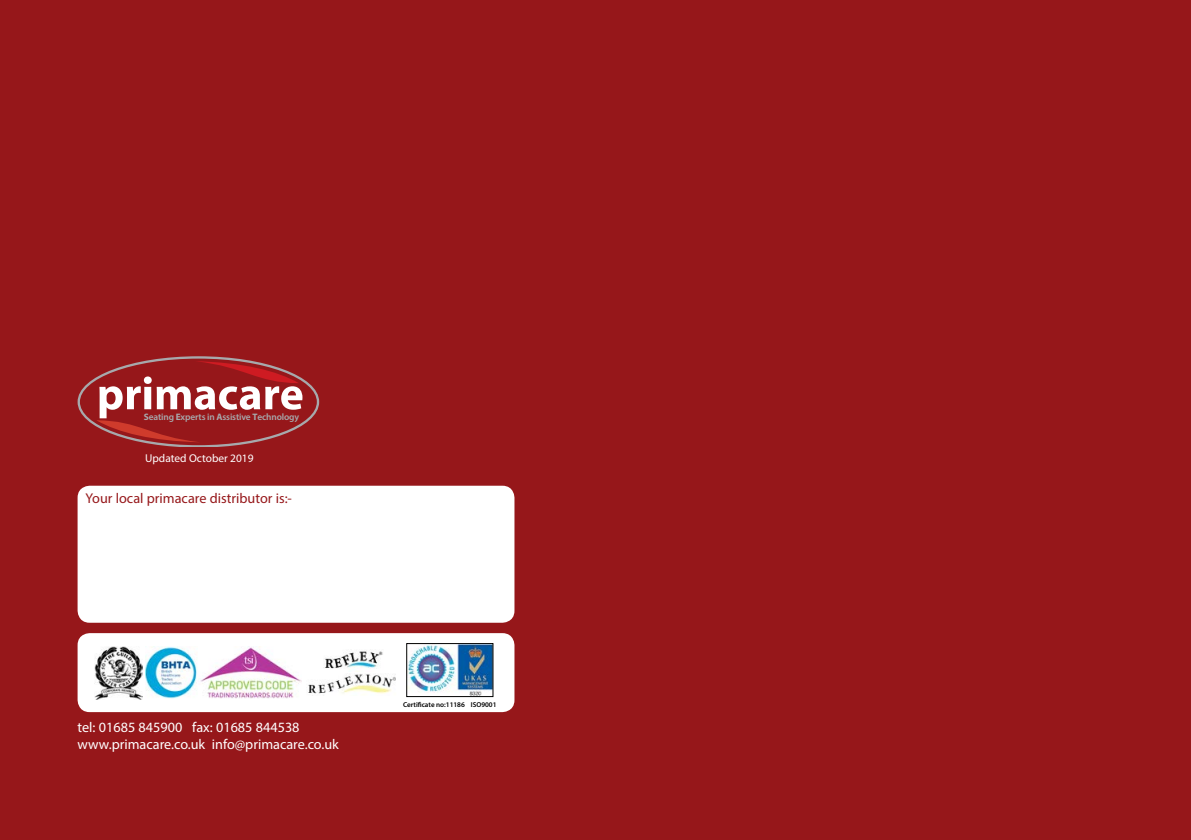
<style>
.page{position:relative;width:1191px;height:840px;background:#fff}
.page>*{position:absolute;margin:0;border:0;box-sizing:border-box;transform-origin:0 0}
.t1{font:14.2px/17px "Myriad Pro";color:#fff}
.t2{font:14.2px "Myriad Pro";color:#96171a}
.t3{font:11.4px "Myriad Pro";color:#fff}
.t4{font:600 9.4px "Myriad Pro";letter-spacing:-.015em;color:#a7a9ac}
.t5{font:600 7px "Myriad Pro";color:#000}
.s1{font-weight:700}
</style>
<div class="page">
<div style="left:0;top:0;width:1191px;height:839px;background:#96171a"></div>
<div style="left:78px;top:485px;width:436px;height:137px;background:#fff;border-radius:12px"></div>
<div style="left:78px;top:632px;width:436px;height:79px;background:#fff;border-radius:12px"></div>
<img style="left:146px;top:646px;width:155px;height:52px">
<img style="left:324px;top:650px;width:59px;height:19px">
<img style="left:308px;top:674px;width:88px;height:20px">
<svg style="left:79px;top:357px;width:239px;height:89px"></svg>
<svg style="left:96px;top:361px;width:206px;height:81px"></svg>
<img style="left:94px;top:646px;width:48px;height:52px">
<img style="left:408px;top:645px;width:83px;height:49px">
<div style="left:406px;top:643px;width:87px;height:53px;border:1px solid #000"></div>
<p class="t4" style="left:144px;top:411px;width:157px"><span class="s1">S</span>eating <span class="s1">E</span>xperts in <span class="s1">A</span>ssistive <span class="s1">T</span>echnology</p>
<p class="t3" style="left:145px;top:451px;width:110px">Updated October 2019</p>
<p class="t2" style="left:86px;top:489px;width:208px">Your local primacare distributor is:-</p>
<p class="t1" style="left:78px;top:718px;width:263px">tel: 01685 845900 fax: 01685 844538 www.primacare.co.uk info@primacare.co.uk</p>
<p class="t5" style="left:403px;top:699px;width:95px">Certificate no:11186 ISO9001</p>
</div>
